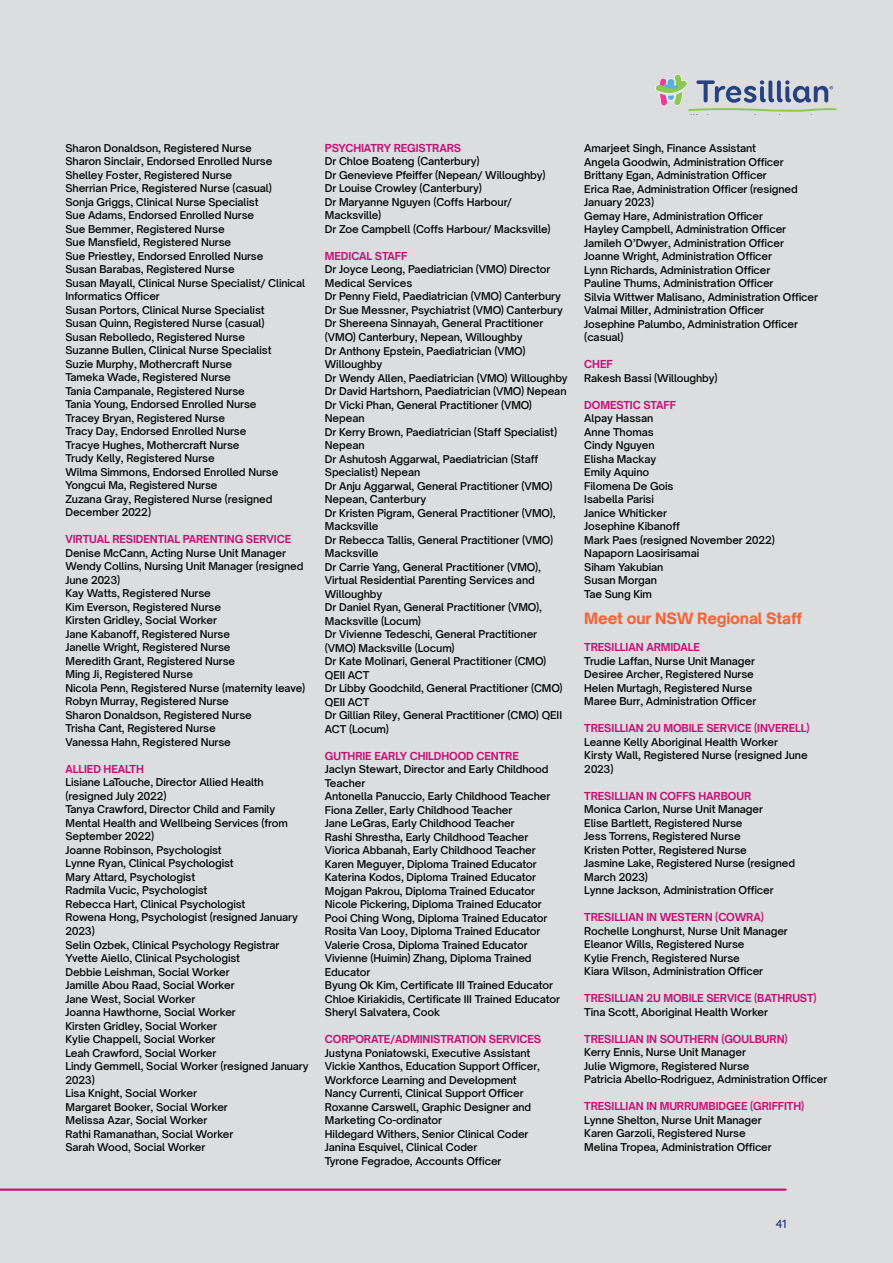
<style>
.page{position:relative;width:893px;height:1263px;background:#dcddde}
.page>*{position:absolute;margin:0;border:0;box-sizing:border-box;transform-origin:0 0}
.t1{font:800 15px "Open Sauce Sans";letter-spacing:-.01em;color:#f16537}
.t2{font:500 12px "Quicksand";color:#2a3484}
.t3{font:500 10.5px/13.5px "Open Sauce Sans";letter-spacing:-.01em;color:#000}
.t4{font:700 10.5px "Open Sauce Sans";letter-spacing:-.01em;color:#c20f76}
</style>
<div class="page">
<hr style="left:0;top:1188px;width:786px;height:3px;background:#c20f76">
<svg style="left:655px;top:74px;width:182px;height:41px"></svg>
<p class="t3" style="left:66px;top:141px;width:241px">Sharon Donaldson, Registered Nurse<br>Sharon Sinclair, Endorsed Enrolled Nurse Shelley Foster, Registered Nurse<br>Sherrian Price, Registered Nurse (casual)<br>Sonja Griggs, Clinical Nurse Specialist<br>Sue Adams, Endorsed Enrolled Nurse<br>Sue Bemmer, Registered Nurse<br>Sue Mansfield, Registered Nurse<br>Sue Priestley, Endorsed Enrolled Nurse<br>Susan Barabas, Registered Nurse<br>Susan Mayall, Clinical Nurse Specialist/ Clinical Informatics Officer<br>Susan Portors, Clinical Nurse Specialist<br>Susan Quinn, Registered Nurse (casual)<br>Susan Rebolledo, Registered Nurse<br>Suzanne Bullen, Clinical Nurse Specialist<br>Suzie Murphy, Mothercraft Nurse<br>Tameka Wade, Registered Nurse<br>Tania Campanale, Registered Nurse<br>Tania Young, Endorsed Enrolled Nurse<br>Tracey Bryan, Registered Nurse<br>Tracy Day, Endorsed Enrolled Nurse<br>Tracye Hughes, Mothercraft Nurse<br>Trudy Kelly, Registered Nurse<br>Wilma Simmons, Endorsed Enrolled Nurse Yongcui Ma, Registered Nurse<br>Zuzana Gray, Registered Nurse (resigned December 2022)</p>
<p class="t4" style="left:66px;top:532px;width:227px">VIRTUAL RESIDENTIAL PARENTING SERVICE</p>
<p class="t3" style="left:66px;top:546px;width:241px">Denise McCann, Acting Nurse Unit Manager Wendy Collins, Nursing Unit Manager (resigned June 2023)<br>Kay Watts, Registered Nurse<br>Kim Everson, Registered Nurse<br>Kirsten Gridley, Social Worker<br>Jane Kabanoff, Registered Nurse<br>Janelle Wright, Registered Nurse<br>Meredith Grant, Registered Nurse<br>Ming Ji, Registered Nurse<br>Nicola Penn, Registered Nurse (maternity leave)<br>Robyn Murray, Registered Nurse<br>Sharon Donaldson, Registered Nurse<br>Trisha Cant, Registered Nurse<br>Vanessa Hahn, Registered Nurse</p>
<p class="t4" style="left:66px;top:762px;width:80px">ALLIED HEALTH</p>
<p class="t3" style="left:66px;top:775px;width:245px">Lisiane LaTouche, Director Allied Health (resigned July 2022)<br>Tanya Crawford, Director Child and Family<br>Mental Health and Wellbeing Services (from<br>September 2022)<br>Joanne Robinson, Psychologist<br>Lynne Ryan, Clinical Psychologist<br>Mary Attard, Psychologist<br>Radmila Vucic, Psychologist<br>Rebecca Hart, Clinical Psychologist<br>Rowena Hong, Psychologist (resigned January<br>2023)<br>Selin Ozbek, Clinical Psychology Registrar<br>Yvette Aiello, Clinical Psychologist<br>Debbie Leishman, Social Worker<br>Jamille Abou Raad, Social Worker<br>Jane West, Social Worker<br>Joanna Hawthorne, Social Worker<br>Kirsten Gridley, Social Worker<br>Kylie Chappell, Social Worker<br>Leah Crawford, Social Worker<br>Lindy Gemmell, Social Worker (resigned January<br>2023)<br>Lisa Knight, Social Worker<br>Margaret Booker, Social Worker<br>Melissa Azar, Social Worker<br>Rathi Ramanathan, Social Worker<br>Sarah Wood, Social Worker</p>
<p class="t4" style="left:325px;top:141px;width:138px">PSYCHIATRY REGISTRARS</p>
<p class="t3" style="left:325px;top:155px;width:227px">Dr Chloe Boateng (Canterbury)<br>Dr Genevieve Pfeiffer (Nepean/ Willoughby)<br>Dr Louise Crowley (Canterbury)<br>Dr Maryanne Nguyen (Coffs Harbour/ Macksville)<br>Dr Zoe Campbell (Coffs Harbour/ Macksville)</p>
<p class="t4" style="left:325px;top:249px;width:84px">MEDICAL STAFF</p>
<p class="t3" style="left:325px;top:263px;width:244px">Dr Joyce Leong, Paediatrician (VMO) Director Medical Services<br>Dr Penny Field, Paediatrician (VMO) Canterbury Dr Sue Messner, Psychiatrist (VMO) Canterbury Dr Shereena Sinnayah, General Practitioner (VMO) Canterbury, Nepean, Willoughby<br>Dr Anthony Epstein, Paediatrician (VMO)<br>Willoughby<br>Dr Wendy Allen, Paediatrician (VMO) Willoughby Dr David Hartshorn, Paediatrician (VMO) Nepean Dr Vicki Phan, General Practitioner (VMO)<br>Nepean<br>Dr Kerry Brown, Paediatrician (Staff Specialist)<br>Nepean<br>Dr Ashutosh Aggarwal, Paediatrician (Staff Specialist) Nepean<br>Dr Anju Aggarwal, General Practitioner (VMO)<br>Nepean, Canterbury<br>Dr Kristen Pigram, General Practitioner (VMO), Macksville<br>Dr Rebecca Tallis, General Practitioner (VMO)<br>Macksville<br>Dr Carrie Yang, General Practitioner (VMO), Virtual Residential Parenting Services and Willoughby<br>Dr Daniel Ryan, General Practitioner (VMO), Macksville (Locum)<br>Dr Vivienne Tedeschi, General Practitioner (VMO) Macksville (Locum)<br>Dr Kate Molinari, General Practitioner (CMO)<br>QEII ACT<br>Dr Libby Goodchild, General Practitioner (CMO)<br>QEII ACT<br>Dr Gillian Riley, General Practitioner (CMO) QEII ACT (Locum)</p>
<p class="t4" style="left:325px;top:749px;width:195px">GUTHRIE EARLY CHILDHOOD CENTRE</p>
<p class="t3" style="left:325px;top:762px;width:237px">Jaclyn Stewart, Director and Early Childhood Teacher<br>Antonella Panuccio, Early Childhood Teacher Fiona Zeller, Early Childhood Teacher<br>Jane LeGras, Early Childhood Teacher<br>Rashi Shrestha, Early Childhood Teacher Viorica Abbanah, Early Childhood Teacher Karen Meguyer, Diploma Trained Educator Katerina Kodos, Diploma Trained Educator Mojgan Pakrou, Diploma Trained Educator Nicole Pickering, Diploma Trained Educator Pooi Ching Wong, Diploma Trained Educator Rosita Van Looy, Diploma Trained Educator Valerie Crosa, Diploma Trained Educator Vivienne (Huimin) Zhang, Diploma Trained Educator<br>Byung Ok Kim, Certificate III Trained Educator Chloe Kiriakidis, Certificate III Trained Educator Sheryl Salvatera, Cook</p>
<p class="t4" style="left:325px;top:1032px;width:218px">CORPORATE/ADMINISTRATION SERVICES</p>
<p class="t3" style="left:325px;top:1046px;width:217px">Justyna Poniatowski, Executive Assistant Vickie Xanthos, Education Support Officer, Workforce Learning and Development Nancy Currenti, Clinical Support Officer Roxanne Carswell, Graphic Designer and Marketing Co-ordinator<br>Hildegard Withers, Senior Clinical Coder Janina Esquivel, Clinical Coder<br>Tyrone Fegradoe, Accounts Officer</p>
<p class="t3" style="left:584px;top:141px;width:235px">Amarjeet Singh, Finance Assistant<br>Angela Goodwin, Administration Officer Brittany Egan, Administration Officer<br>Erica Rae, Administration Officer (resigned January 2023)<br>Gemay Hare, Administration Officer<br>Hayley Campbell, Administration Officer Jamileh O’Dwyer, Administration Officer Joanne Wright, Administration Officer<br>Lynn Richards, Administration Officer<br>Pauline Thums, Administration Officer<br>Silvia Wittwer Malisano, Administration Officer Valmai Miller, Administration Officer<br>Josephine Palumbo, Administration Officer (casual)</p>
<p class="t4" style="left:584px;top:357px;width:30px">CHEF</p>
<p class="t3" style="left:584px;top:371px;width:135px">Rakesh Bassi (Willoughby)</p>
<p class="t4" style="left:584px;top:398px;width:93px">DOMESTIC STAFF</p>
<p class="t3" style="left:584px;top:411px;width:192px">Alpay Hassan<br>Anne Thomas<br>Cindy Nguyen<br>Elisha Mackay<br>Emily Aquino<br>Filomena De Gois<br>Isabella Parisi<br>Janice Whiticker<br>Josephine Kibanoff<br>Mark Paes (resigned November 2022)<br>Napaporn Laosirisamai<br>Siham Yakubian<br>Susan Morgan<br>Tae Sung Kim</p>
<h1 class="t1" style="left:584px;top:609px;width:219px">Meet our NSW Regional Staff</h1>
<p class="t4" style="left:584px;top:640px;width:117px">TRESILLIAN ARMIDALE</p>
<p class="t3" style="left:584px;top:654px;width:173px">Trudie Laffan, Nurse Unit Manager Desiree Archer, Registered Nurse Helen Murtagh, Registered Nurse Maree Burr, Administration Officer</p>
<p class="t4" style="left:584px;top:721px;width:227px">TRESILLIAN 2U MOBILE SERVICE (INVERELL)</p>
<p class="t3" style="left:584px;top:735px;width:225px">Leanne Kelly Aboriginal Health Worker<br>Kirsty Wall, Registered Nurse (resigned June<br>2023)</p>
<p class="t4" style="left:584px;top:789px;width:168px">TRESILLIAN IN COFFS HARBOUR</p>
<p class="t3" style="left:584px;top:802px;width:212px">Monica Carlon, Nurse Unit Manager<br>Elise Bartlett, Registered Nurse<br>Jess Torrens, Registered Nurse<br>Kristen Potter, Registered Nurse<br>Jasmine Lake, Registered Nurse (resigned<br>March 2023)<br>Lynne Jackson, Administration Officer</p>
<p class="t4" style="left:584px;top:910px;width:181px">TRESILLIAN IN WESTERN (COWRA)</p>
<p class="t3" style="left:584px;top:924px;width:205px">Rochelle Longhurst, Nurse Unit Manager Eleanor Wills, Registered Nurse<br>Kylie French, Registered Nurse<br>Kiara Wilson, Administration Officer</p>
<p class="t4" style="left:584px;top:991px;width:234px">TRESILLIAN 2U MOBILE SERVICE (BATHRUST)</p>
<p class="t3" style="left:584px;top:1005px;width:185px">Tina Scott, Aboriginal Health Worker</p>
<p class="t4" style="left:584px;top:1032px;width:205px">TRESILLIAN IN SOUTHERN (GOULBURN)</p>
<p class="t3" style="left:584px;top:1045px;width:245px">Kerry Ennis, Nurse Unit Manager<br>Julie Wigmore, Registered Nurse<br>Patricia Abello-Rodriguez, Administration Officer</p>
<p class="t4" style="left:584px;top:1099px;width:222px">TRESILLIAN IN MURRUMBIDGEE (GRIFFITH)</p>
<p class="t3" style="left:584px;top:1113px;width:189px">Lynne Shelton, Nurse Unit Manager<br>Karen Garzoli, Registered Nurse<br>Melina Tropea, Administration Officer</p>
<p class="t2" style="left:775px;top:1214px;width:13px">41</p>
</div>
